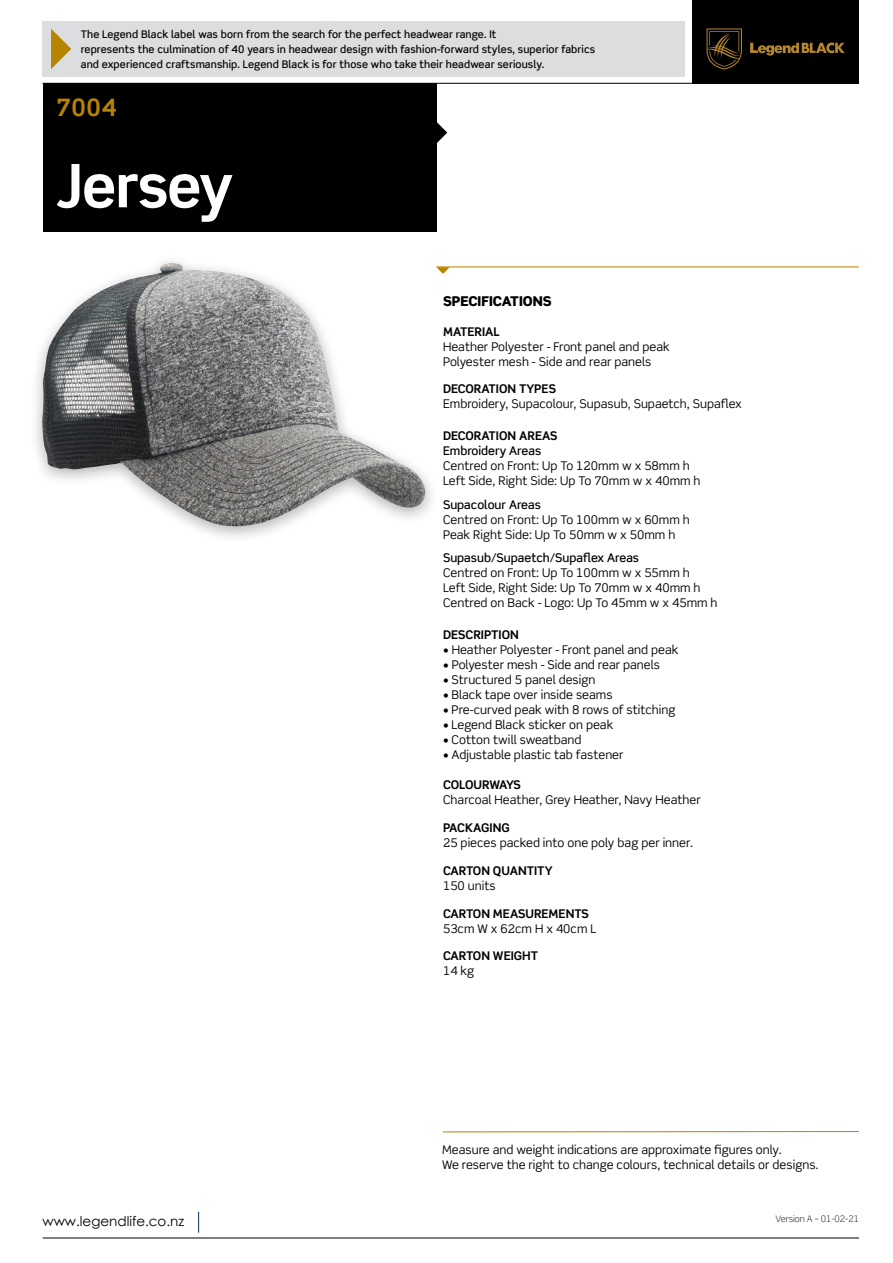
<style>
.page{position:relative;width:893px;height:1263px;background:#fff}
.page>*{position:absolute;margin:0;border:0;box-sizing:border-box;transform-origin:0 0}
.t1{font:700 60px "Scene Std";letter-spacing:-.02em;color:#fff}
.t2{font:700 24px "Scene Std";color:#b68400}
.t3{font:13.5px "Century Gothic";color:#000}
.t4{font:900 13.5px "Scene Std";color:#000}
.t5{font:12px/15px "Scene Std";color:#000}
.t6{font:700 12px "Scene Std";color:#000}
.t7{font:500 12px "Scene Std";color:#000}
.t8{font:700 12px "Scene Std";letter-spacing:-.02em;color:#000}
.t9{font:500 10.5px/15px "Scene Std";letter-spacing:.01em;color:#000}
.t10{font:300 9px "Scene Std";color:#000}
</style>
<div class="page">
<hr style="left:43px;top:1237px;width:816px;height:1px;background:#000">
<svg style="left:198px;top:1212px;width:1px;height:21px"></svg>
<hr style="left:436px;top:267px;width:423px;height:1px;background:#b68400">
<svg style="left:439px;top:267px;width:11px;height:7px"></svg>
<hr style="left:443px;top:1131px;width:416px;height:1px;background:#b68400">
<div style="left:693px;top:0;width:166px;height:84px;background:#000"></div>
<hr style="left:43px;top:83px;width:816px;height:1px;background:#000">
<svg style="left:436px;top:122px;width:11px;height:21px"></svg>
<div style="left:43px;top:83px;width:393px;height:149px;background:#000"></div>
<svg style="left:706px;top:28px;width:36px;height:42px"></svg>
<svg style="left:750px;top:42px;width:95px;height:14px"></svg>
<div style="left:43px;top:21px;width:642px;height:56px;background:#dcddde"></div>
<svg style="left:51px;top:29px;width:20px;height:40px"></svg>
<div style="left:28px;top:253px;width:411px;height:292px;background:#000;opacity:.3"></div>
<img style="left:42px;top:263px;width:384px;height:264px">
<p class="t9" style="left:81px;top:27px;width:516px">The Legend Black label was born from the search for the perfect headwear range. It<br>represents the culmination of 40 years in headwear design with fashion-forward styles, superior fabrics and experienced craftsmanship. Legend Black is for those who take their headwear seriously.</p>
<h2 class="t2" style="left:56px;top:92px;width:62px">7004</h2>
<h1 class="t1" style="left:56px;top:148px;width:179px">Jersey</h1>
<p class="t4" style="left:443px;top:292px;width:110px">SPECIFICATIONS</p>
<p class="t6" style="left:443px;top:324px;width:58px">MATERIAL</p>
<p class="t5" style="left:443px;top:339px;width:228px">Heather Polyester - Front panel and peak<br>Polyester mesh - Side and rear panels</p>
<p class="t6" style="left:443px;top:381px;width:114px">DECORATION TYPES</p>
<p class="t5" style="left:443px;top:396px;width:300px">Embroidery, Supacolour, Supasub, Supaetch, Supaflex</p>
<p class="t6" style="left:443px;top:428px;width:116px">DECORATION AREAS</p>
<p class="t7" style="left:443px;top:443px;width:100px">Embroidery Areas</p>
<p class="t5" style="left:443px;top:458px;width:259px">Centred on Front: Up To 120mm w x 58mm h<br>Left Side, Right Side: Up To 70mm w x 40mm h</p>
<p class="t7" style="left:443px;top:497px;width:99px">Supacolour Areas</p>
<p class="t5" style="left:443px;top:512px;width:248px">Centred on Front: Up To 100mm w x 60mm h<br>Peak Right Side: Up To 50mm w x 50mm h</p>
<p class="t7" style="left:443px;top:550px;width:198px">Supasub/Supaetch/Supaflex Areas</p>
<p class="t5" style="left:443px;top:565px;width:276px">Centred on Front: Up To 100mm w x 55mm h<br>Left Side, Right Side: Up To 70mm w x 40mm h<br>Centred on Back - Logo: Up To 45mm w x 45mm h</p>
<p class="t6" style="left:443px;top:627px;width:77px">DESCRIPTION</p>
<p class="t5" style="left:443px;top:642px;width:237px">• Heather Polyester - Front panel and peak</p>
<p class="t5" style="left:443px;top:657px;width:218px">• Polyester mesh - Side and rear panels</p>
<p class="t5" style="left:443px;top:672px;width:154px">• Structured 5 panel design</p>
<p class="t5" style="left:443px;top:687px;width:171px">• Black tape over inside seams</p>
<p class="t5" style="left:443px;top:702px;width:234px">• Pre-curved peak with 8 rows of stitching</p>
<p class="t5" style="left:443px;top:717px;width:172px">• Legend Black sticker on peak</p>
<p class="t5" style="left:443px;top:732px;width:140px">• Cotton twill sweatband</p>
<p class="t5" style="left:443px;top:747px;width:182px">• Adjustable plastic tab fastener</p>
<p class="t8" style="left:443px;top:777px;width:79px">COLOURWAYS</p>
<p class="t5" style="left:443px;top:792px;width:259px">Charcoal Heather, Grey Heather, Navy Heather</p>
<p class="t6" style="left:443px;top:820px;width:68px">PACKAGING</p>
<p class="t5" style="left:443px;top:835px;width:251px">25 pieces packed into one poly bag per inner.</p>
<p class="t6" style="left:443px;top:863px;width:111px">CARTON QUANTITY</p>
<p class="t5" style="left:443px;top:878px;width:54px">150 units</p>
<p class="t6" style="left:443px;top:906px;width:147px">CARTON MEASUREMENTS</p>
<p class="t5" style="left:443px;top:921px;width:155px">53cm W x 62cm H x 40cm L</p>
<p class="t6" style="left:443px;top:948px;width:97px">CARTON WEIGHT</p>
<p class="t5" style="left:443px;top:963px;width:33px">14 kg</p>
<p class="t5" style="left:442px;top:1142px;width:378px">Measure and weight indications are approximate figures only.<br>We reserve the right to change colours, technical details or designs.</p>
<p class="t3" style="left:43px;top:1211px;width:143px">www.legendlife.co.nz</p>
<p class="t10" style="left:776px;top:1213px;width:85px">Version A – 01-02-21</p>
</div>
